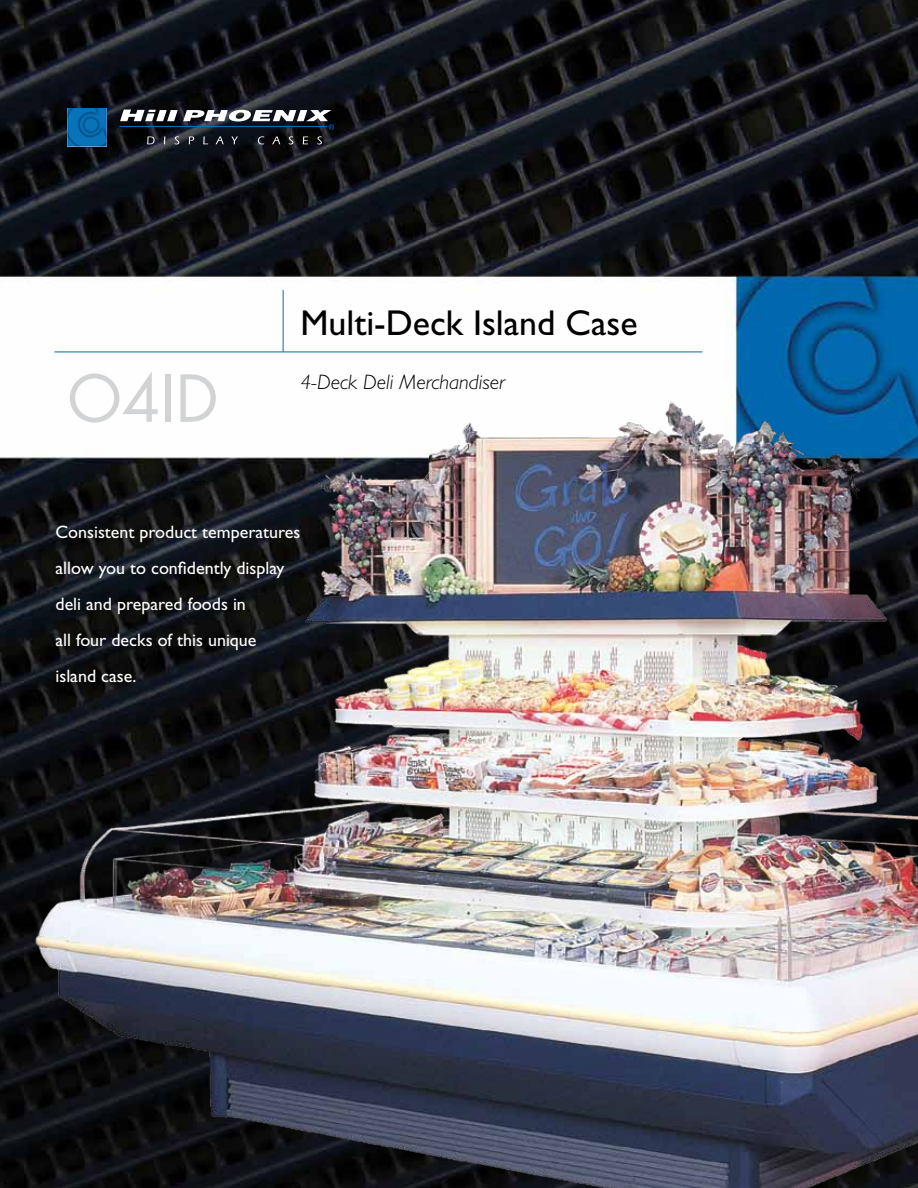
<style>
.page{position:relative;width:918px;height:1188px;background:#fff}
.page>*{position:absolute;margin:0;border:0;box-sizing:border-box;transform-origin:0 0}
.t1{font:63px "Futura";color:#d1d3d4}
.t2{font:36px "Gill Sans";color:#000}
.t3{font:italic 300 21px "Gill Sans";color:#000}
.t4{font:18px/36px "Gill Sans";color:#fff}
</style>
<div class="page">
<img style="left:0;top:0;width:918px;height:1188px">
<img style="left:21px;top:393px;width:897px;height:795px">
<hr style="left:54px;top:352px;width:648px;height:1px;background:#046aae">
<hr style="left:283px;top:290px;width:1px;height:62px;background:#046aae">
<hr style="left:119px;top:126px;width:208px;height:1px;background:#0072bc">
<svg style="left:120px;top:110px;width:214px;height:20px"></svg>
<svg style="left:147px;top:137px;width:8px;height:7px"></svg>
<svg style="left:175px;top:136px;width:4px;height:8px"></svg>
<svg style="left:189px;top:137px;width:5px;height:7px"></svg>
<svg style="left:203px;top:137px;width:5px;height:7px"></svg>
<svg style="left:216px;top:137px;width:8px;height:7px"></svg>
<svg style="left:231px;top:137px;width:7px;height:7px"></svg>
<svg style="left:258px;top:136px;width:6px;height:8px"></svg>
<svg style="left:272px;top:137px;width:8px;height:7px"></svg>
<svg style="left:289px;top:136px;width:4px;height:8px"></svg>
<svg style="left:303px;top:137px;width:5px;height:7px"></svg>
<svg style="left:317px;top:136px;width:5px;height:8px"></svg>
<img style="left:68px;top:108px;width:38px;height:38px">
<h1 class="t1" style="left:68px;top:355px;width:152px">O4ID</h1>
<h2 class="t2" style="left:300px;top:302px;width:339px">Multi-Deck Island Case</h2>
<p class="t3" style="left:300px;top:371px;width:206px">4-Deck Deli Merchandiser</p>
<p class="t4" style="left:56px;top:514px;width:247px">Consistent product temperatures allow you to confidently display deli and prepared foods in<br>all four decks of this unique island case.</p>
</div>
